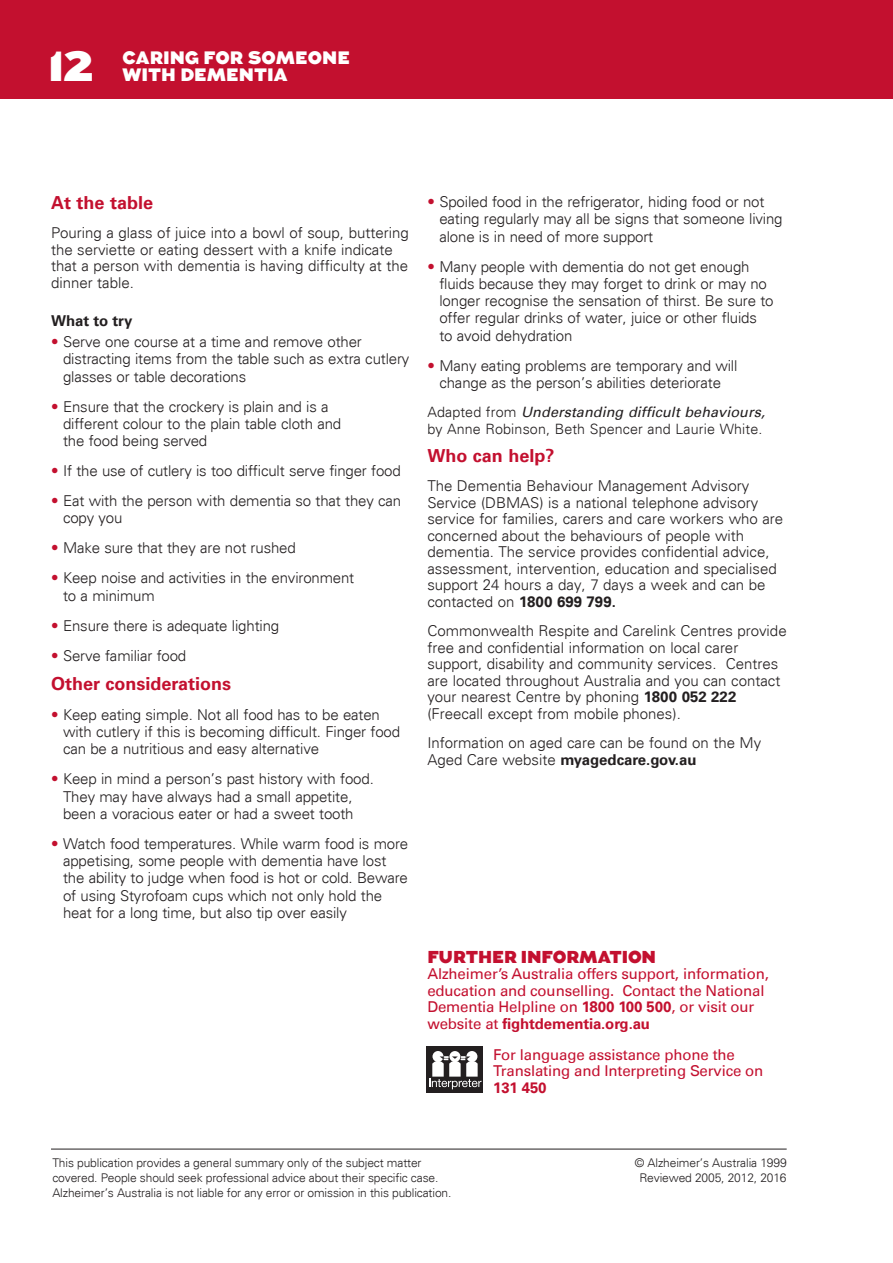
<style>
.page{position:relative;width:893px;height:1263px;background:#fff}
.page>*{position:absolute;margin:0;border:0;box-sizing:border-box;transform-origin:0 0}
.Heading_Large{font:900 42px "Augustus";color:#fff}
.Body_Text{font:700 18px "Univers LT Std";color:#c3102f}
.FactSheet_Subtitle{font:900 18px "Augustus";color:#fff}
.FactSheet_Subtitle-2{font:900 17.25px "Augustus";letter-spacing:-.01em;color:#c3102f}
.Body_Text-2{font:300 15px/17.2px "Univers";letter-spacing:-.01em;color:#231f20}
.FactSheet_Subtitle-3{font:15px/16.5px "Univers LT Std";letter-spacing:-.01em;color:#c3102f}
.minor_headin{font:700 15px "Univers LT Std";color:#231f20}
.Body_Text-3{font:300 14.25px/16.5px "Univers";letter-spacing:.01em;color:#231f20}
.Body_Copy{font:300 12px/15px "Univers";letter-spacing:-.01em;color:#231f20}
.s1{color:#c3102f}
.s2{font-weight:400;font-style:italic}
.s3{font-family:"Univers LT Std";font-weight:700}
.s4{font-weight:700}
</style>
<div class="page">
<hr style="left:51px;top:1149px;width:736px;height:1px;background:#231f20">
<div style="left:0;top:0;width:893px;height:99px;background:#c3102f"></div>
<div style="left:426px;top:1046px;width:57px;height:47px;background:#231f20"></div>
<div style="left:466px;top:1051px;width:11px;height:11px;background:#fff;border-radius:50%"></div>
<div style="left:432px;top:1051px;width:11px;height:11px;background:#fff;border-radius:50%"></div>
<div style="left:449px;top:1051px;width:11px;height:11px;background:#fff;border-radius:50%"></div>
<svg style="left:429px;top:1056px;width:53px;height:33px"></svg>
<p class="Heading_Large" style="left:48px;top:41px;width:47px">12</p>
<p class="FactSheet_Subtitle" style="left:122px;top:47px;width:229px">CARING FOR SOMEONE</p>
<p class="FactSheet_Subtitle" style="left:122px;top:64px;width:167px">WITH DEMENTIA</p>
<p class="Body_Text" style="left:51px;top:192px;width:104px">At the table</p>
<p class="Body_Text-2" style="left:51px;top:225px;width:359px;line-height:16.5px">Pouring a glass of juice into a bowl of soup, buttering the serviette or eating dessert with a knife indicate that a person with dementia is having difficulty at the dinner table.</p>
<p class="minor_headin" style="left:51px;top:311px;width:83px">What to try</p>
<p class="Body_Text-2" style="left:63px;top:333px;width:348px;text-indent:-12px"><span class="s1">•</span> Serve one course at a time and remove other distracting items from the table such as extra cutlery glasses or table decorations</p>
<p class="Body_Text-2" style="left:63px;top:398px;width:280px;text-indent:-12px"><span class="s1">•</span> Ensure that the crockery is plain and is a different colour to the plain table cloth and the food being served</p>
<p class="Body_Text-2" style="left:51px;top:462px;width:351px"><span class="s1">•</span> If the use of cutlery is too difficult serve finger food</p>
<p class="Body_Text-2" style="left:63px;top:492px;width:340px;text-indent:-12px"><span class="s1">•</span> Eat with the person with dementia so that they can copy you</p>
<p class="Body_Text-2" style="left:51px;top:539px;width:246px"><span class="s1">•</span> Make sure that they are not rushed</p>
<p class="Body_Text-2" style="left:63px;top:569px;width:293px;text-indent:-12px"><span class="s1">•</span> Keep noise and activities in the environment to a minimum</p>
<p class="Body_Text-2" style="left:51px;top:617px;width:230px"><span class="s1">•</span> Ensure there is adequate lighting</p>
<p class="Body_Text-2" style="left:51px;top:647px;width:137px"><span class="s1">•</span> Serve familiar food</p>
<p class="Body_Text" style="left:51px;top:673px;width:182px">Other considerations</p>
<p class="Body_Text-2" style="left:63px;top:706px;width:338px;text-indent:-12px"><span class="s1">•</span> Keep eating simple. Not all food has to be eaten with cutlery if this is becoming difficult. Finger food can be a nutritious and easy alternative</p>
<p class="Body_Text-2" style="left:63px;top:770px;width:312px;text-indent:-12px"><span class="s1">•</span> Keep in mind a person’s past history with food.<br>They may have always had a small appetite, been a voracious eater or had a sweet tooth</p>
<p class="Body_Text-2" style="left:63px;top:835px;width:347px;text-indent:-12px"><span class="s1">•</span> Watch food temperatures. While warm food is more appetising, some people with dementia have lost the ability to judge when food is hot or cold. Beware of using Styrofoam cups which not only hold the heat for a long time, but also tip over easily</p>
<p class="Body_Text-2" style="left:439px;top:193px;width:345px;text-indent:-12px"><span class="s1">•</span> Spoiled food in the refrigerator, hiding food or not eating regularly may all be signs that someone living alone is in need of more support</p>
<p class="Body_Text-2" style="left:439px;top:258px;width:336px;text-indent:-12px"><span class="s1">•</span> Many people with dementia do not get enough fluids because they may forget to drink or may no longer recognise the sensation of thirst. Be sure to offer regular drinks of water, juice or other fluids to avoid dehydration</p>
<p class="Body_Text-2" style="left:427px;top:357px;width:312px;text-align:center"><span class="s1">•</span> Many eating problems are temporary and will change as the person’s abilities deteriorate</p>
<p class="Body_Text-3" style="left:427px;top:404px;width:339px">Adapted from <span class="s2">Understanding difficult behaviours, </span>by Anne Robinson, Beth Spencer and Laurie White.</p>
<p class="Body_Text" style="left:427px;top:445px;width:129px">Who can help?</p>
<p class="Body_Text-2" style="left:427px;top:478px;width:357px;line-height:16.5px">The Dementia Behaviour Management Advisory Service (DBMAS) is a national telephone advisory service for families, carers and care workers who are concerned about the behaviours of people with dementia. The service provides confidential advice, assessment, intervention, education and specialised support 24 hours a day, 7 days a week and can be contacted on <span class="s3">1800 699 799.</span></p>
<p class="Body_Text-2" style="left:427px;top:623px;width:361px;line-height:16.5px">Commonwealth Respite and Carelink Centres provide free and confidential information on local carer support, disability and community services. Centres are located throughout Australia and you can contact your nearest Centre by phoning <span class="s3">1800 052 222 </span>(Freecall except from mobile phones).</p>
<p class="Body_Text-2" style="left:427px;top:734px;width:335px;line-height:16.5px">Information on aged care can be found on the My<br>Aged Care website <span class="s3">myagedcare.gov.au</span></p>
<p class="FactSheet_Subtitle-2" style="left:427px;top:946px;width:230px">FURTHER INFORMATION</p>
<p class="FactSheet_Subtitle-3" style="left:427px;top:965px;width:343px">Alzheimer’s Australia offers support, information, education and counselling. Contact the National Dementia Helpline on <span class="s4">1800 100 500</span>, or visit our website at <span class="s4">fightdementia.org.au</span></p>
<p class="FactSheet_Subtitle-3" style="left:493px;top:1046px;width:272px">For language assistance phone the<br>Translating and Interpreting Service on<br><span class="s4">131 450</span></p>
<p class="Body_Copy" style="left:52px;top:1156px;width:401px">This publication provides a general summary only of the subject matter covered. People should seek professional advice about their specific case.<br>Alzheimer’s Australia is not liable for any error or omission in this publication.</p>
<p class="Body_Copy" style="left:635px;top:1156px;width:153px;text-align:center">© Alzheimer’s Australia 1999<br>Reviewed 2005, 2012, 2016</p>
</div>
